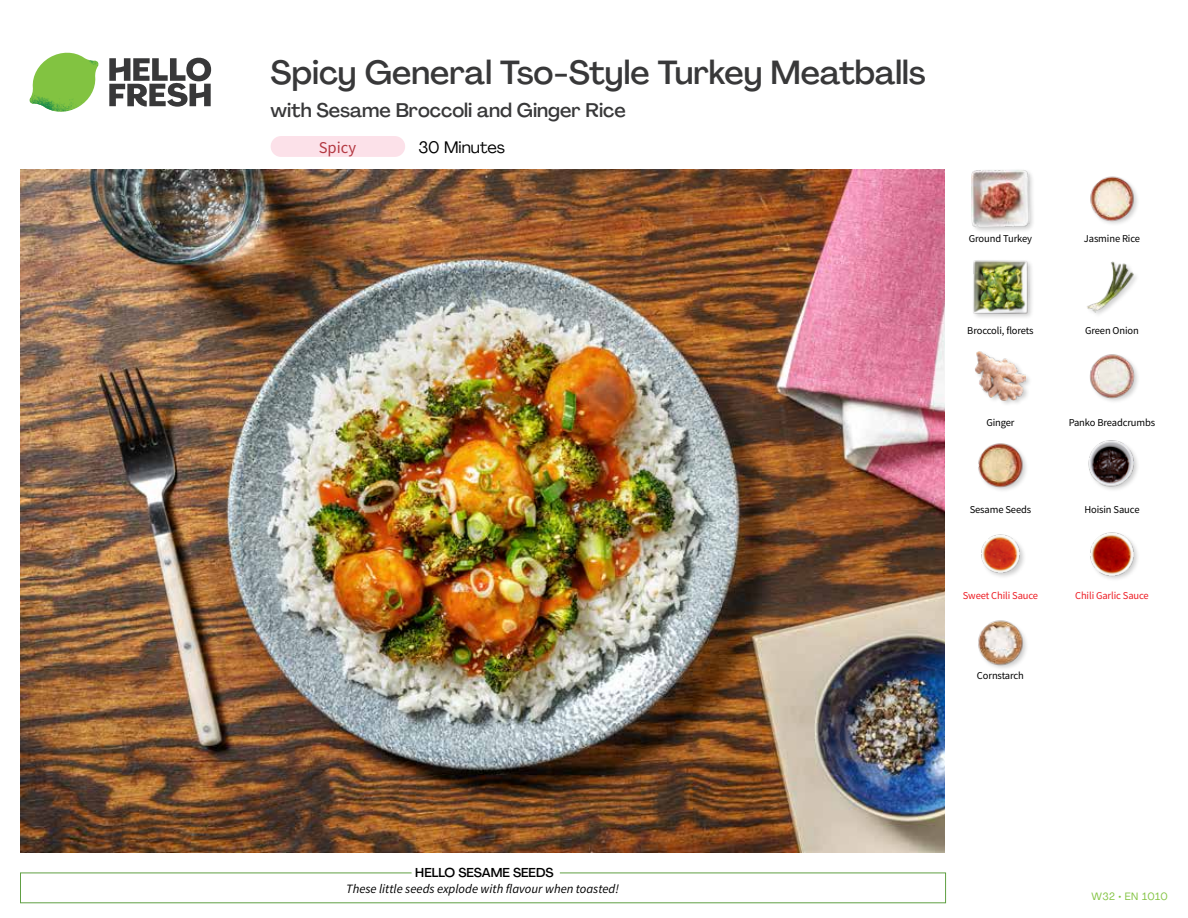
<style>
.page{position:relative;width:1188px;height:918px;background:#fff}
.page>*{position:absolute;margin:0;border:0;box-sizing:border-box;transform-origin:0 0}
.t1{font:500 33px "Agrandir";color:#383839}
.t2{font:500 19.5px "Agrandir";color:#383839}
.t3{font:16.5px "Agrandir";color:#000}
.t4{font:16.5px "Source Sans Pro";color:#b33841}
.t5{font:italic 12.75px "Source Sans Pro";color:#000}
.t6{font:500 12.75px "Agrandir";color:#000}
.t7{font:10.5px "Source Sans Pro";letter-spacing:-.01em;color:#000}
.t8{font:10.5px "Source Sans Pro";letter-spacing:-.01em;color:#ed1d24}
.t9{font:10.5px "Agrandir";letter-spacing:.045em;color:#82c341}
</style>
<div class="page">
<svg style="left:109px;top:57px;width:102px;height:50px"></svg>
<svg style="left:34px;top:53px;width:62px;height:40px"></svg>
<img style="left:67px;top:53px;width:32px;height:26px">
<img style="left:33px;top:75px;width:59px;height:11px">
<img style="left:29px;top:79px;width:61px;height:33px">
<img style="left:65px;top:86px;width:27px;height:25px">
<div style="left:20px;top:873px;width:926px;height:30px;border:1px solid #609f43"></div>
<div style="left:412px;top:865px;width:148px;height:15px;background:#fff"></div>
<img style="left:21px;top:170px;width:924px;height:682px">
<div style="left:271px;top:136px;width:134px;height:21px;background:#fce1e9;border-radius:10px"></div>
<img style="left:978px;top:620px;width:49px;height:49px">
<img style="left:1090px;top:532px;width:48px;height:47px">
<img style="left:981px;top:534px;width:43px;height:43px">
<img style="left:1088px;top:440px;width:50px;height:50px">
<img style="left:978px;top:443px;width:48px;height:47px">
<img style="left:1089px;top:354px;width:49px;height:47px">
<div style="left:974px;top:350px;width:58px;height:57px;background:#000;opacity:.2"></div>
<img style="left:975px;top:351px;width:51px;height:51px">
<img style="left:1087px;top:261px;width:49px;height:54px">
<div style="left:972px;top:259px;width:62px;height:62px;background:#000;opacity:.2"></div>
<img style="left:972px;top:259px;width:57px;height:57px">
<img style="left:1090px;top:176px;width:48px;height:48px">
<div style="left:970px;top:169px;width:65px;height:64px;background:#000;opacity:.2"></div>
<img style="left:972px;top:170px;width:57px;height:57px">
<h1 class="t1" style="left:271px;top:52px;width:657px">Spicy General Tso-Style Turkey Meatballs</h1>
<h2 class="t2" style="left:271px;top:98px;width:357px">with Sesame Broccoli and Ginger Rice</h2>
<h3 class="t4" style="left:319px;top:137px;width:39px">Spicy</h3>
<h3 class="t3" style="left:418px;top:137px;width:88px">30 Minutes</h3>
<p class="t7" style="left:969px;top:231px;width:65px">Ground Turkey</p>
<p class="t7" style="left:1084px;top:231px;width:58px">Jasmine Rice</p>
<p class="t7" style="left:967px;top:324px;width:68px">Broccoli, florets</p>
<p class="t7" style="left:1085px;top:324px;width:55px">Green Onion</p>
<p class="t7" style="left:986px;top:416px;width:30px">Ginger</p>
<p class="t7" style="left:1069px;top:416px;width:88px">Panko Breadcrumbs</p>
<p class="t7" style="left:970px;top:503px;width:63px">Sesame Seeds</p>
<p class="t7" style="left:1084px;top:503px;width:57px">Hoisin Sauce</p>
<p class="t8" style="left:963px;top:589px;width:77px">Sweet Chili Sauce</p>
<p class="t8" style="left:1075px;top:589px;width:75px">Chili Garlic Sauce</p>
<p class="t7" style="left:977px;top:669px;width:48px">Cornstarch</p>
<p class="t6" style="left:415px;top:864px;width:140px">HELLO SESAME SEEDS</p>
<p class="t5" style="left:346px;top:881px;width:274px">These little seeds explode with flavour when toasted!</p>
<p class="t9" style="left:1091px;top:890px;width:78px">W32 • EN 1010</p>
</div>
